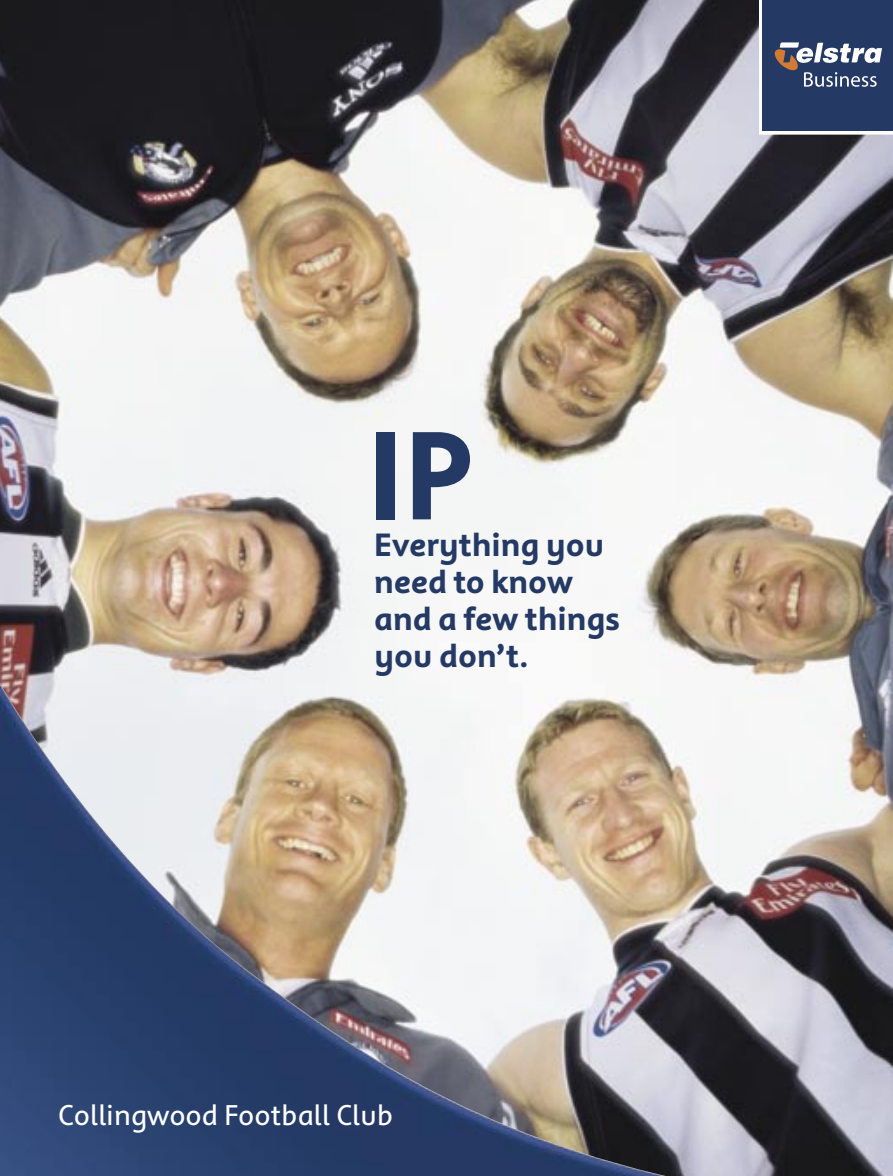
<style>
.page{position:relative;width:893px;height:1176px;background:#fff}
.page>*{position:absolute;margin:0;border:0;box-sizing:border-box;transform-origin:0 0}
.t1{font:700 138.6px "Harmony Text";color:#243a64}
.t2{font:700 35.7px/36.8px "Harmony Text";color:#243a64}
.t3{font:31.68px "Harmony Text";color:#fff}
</style>
<div class="page">
<img style="left:0;top:0;width:893px;height:1176px">
<img style="left:0;top:659px;width:816px;height:517px">
<svg style="left:756px;top:0;width:137px;height:135px"></svg>
<p class="t1" style="left:368px;top:401px;width:107px">IP</p>
<p class="t2" style="left:374px;top:527px;width:247px">Everything you need to know and a few things you don’t.</p>
<p class="t3" style="left:58px;top:1098px;width:337px">Collingwood Football Club</p>
</div>
